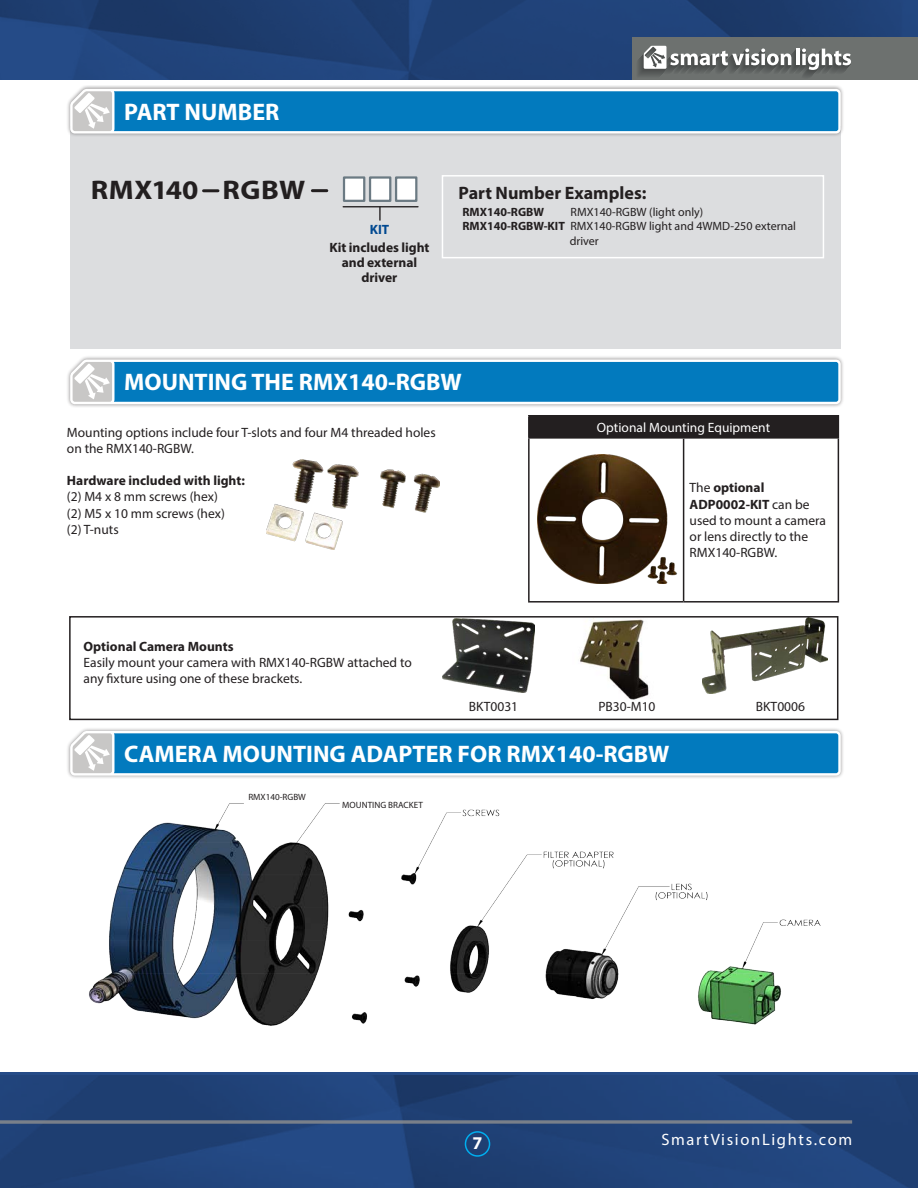
<style>
.page{position:relative;width:918px;height:1188px;background:#fff}
.page>*{position:absolute;margin:0;border:0;box-sizing:border-box;transform-origin:0 0}
.t1{font:700 27px "Myriad Pro";letter-spacing:.01em;color:#231f20;scale:1.09 1}
.t2{font:700 24px "Myriad Pro";color:#fff}
.t3{font:700 18px "Myriad Pro";color:#231f20}
.t4{font:700 18px "Myriad Pro";color:#fff}
.t5{font:16.5px "Myriad Pro";letter-spacing:.1em;color:#fff}
.t6{font:13.5px/16.2px "Myriad Pro";color:#231f20}
.t7{font:700 13.5px/15px "Myriad Pro";color:#231f20;text-align:center}
.t8{font:13.5px "Myriad Pro";color:#fff}
.t9{font:700 13.5px "Myriad Pro";color:#014991}
.t10{font:12px "Myriad Pro";color:#231f20}
.t11{font:700 12px "Myriad Pro";color:#231f20}
.t12{font:9.15px "Myriad Pro";color:#231f20}
.s1{font-weight:700}
</style>
<div class="page">
<img style="left:0;top:0;width:918px;height:79px">
<img style="left:0;top:1075px;width:918px;height:113px">
<svg style="left:0;top:1120px;width:852px;height:4px"></svg>
<div style="left:465px;top:1131px;width:25px;height:26px;border:2px solid #00aeef;border-radius:50%"></div>
<div style="left:633px;top:37px;width:285px;height:42px;background:#6d716f"></div>
<svg style="left:638px;top:46px;width:213px;height:31px"></svg>
<div style="left:70px;top:126px;width:771px;height:222px;background:#dcdddf"></div>
<div style="left:66px;top:85px;width:779px;height:53px;background:#231f20;opacity:.5"></div>
<svg style="left:70px;top:89px;width:771px;height:45px"></svg>
<img style="left:267px;top:459px;width:172px;height:91px">
<img style="left:442px;top:619px;width:92px;height:74px">
<img style="left:579px;top:619px;width:70px;height:81px">
<img style="left:703px;top:619px;width:124px;height:74px">
<div style="left:69px;top:616px;width:769px;height:104px;border:2px solid #231f20"></div>
<div style="left:66px;top:727px;width:779px;height:53px;background:#231f20;opacity:.5"></div>
<svg style="left:70px;top:731px;width:771px;height:45px"></svg>
<img style="left:87px;top:772px;width:739px;height:254px">
<svg style="left:94px;top:991px;width:9px;height:7px"></svg>
<div style="left:245px;top:799px;width:40px;height:11px;background:#fff"></div>
<div style="left:341px;top:799px;width:48px;height:12px;background:#fff"></div>
<div style="left:442px;top:175px;width:382px;height:83px;background:#dcdddf;border:2px solid #fff"></div>
<div style="left:529px;top:416px;width:309px;height:22px;background:#231f20"></div>
<hr style="left:528px;top:439px;width:2px;height:162px;background:#231f20">
<hr style="left:683px;top:439px;width:1px;height:162px;background:#231f20">
<hr style="left:838px;top:439px;width:1px;height:162px;background:#231f20">
<hr style="left:528px;top:601px;width:156px;height:2px;background:#231f20">
<hr style="left:684px;top:601px;width:155px;height:2px;background:#231f20">
<hr style="left:528px;top:415px;width:156px;height:1px;background:#231f20">
<hr style="left:528px;top:416px;width:2px;height:21px;background:#231f20">
<hr style="left:684px;top:415px;width:155px;height:1px;background:#231f20">
<svg style="left:838px;top:416px;width:1px;height:21px"></svg>
<hr style="left:528px;top:437px;width:156px;height:2px;background:#231f20">
<hr style="left:684px;top:437px;width:155px;height:2px;background:#231f20">
<img style="left:538px;top:455px;width:145px;height:129px">
<div style="left:66px;top:355px;width:779px;height:53px;background:#231f20;opacity:.5"></div>
<svg style="left:70px;top:360px;width:771px;height:44px"></svg>
<svg style="left:379px;top:207px;width:2px;height:13px"></svg>
<hr style="left:343px;top:206px;width:75px;height:1px;background:#231f20">
<div style="left:343px;top:176px;width:22px;height:26px;background:#fff;border:2px solid #6b7a83"></div>
<div style="left:369px;top:176px;width:22px;height:26px;background:#fff;border:2px solid #6b7a83"></div>
<div style="left:395px;top:176px;width:22px;height:26px;background:#fff;border:2px solid #6b7a83"></div>
<hr style="left:312px;top:189px;width:15px;height:3px;background:#231f20">
<hr style="left:204px;top:189px;width:14px;height:3px;background:#231f20">
<p class="t2" style="left:124px;top:96px;width:157px">PART NUMBER</p>
<p class="t1" style="left:91px;top:172px;width:198px">RMX140 RGBW</p>
<p class="t9" style="left:370px;top:220px;width:21px">KIT</p>
<p class="t7" style="left:329px;top:239px;width:102px">Kit includes light and external driver</p>
<p class="t3" style="left:459px;top:181px;width:189px">Part Number Examples:</p>
<p class="t11" style="left:463px;top:204px;width:83px">RMX140-RGBW</p>
<p class="t10" style="left:571px;top:205px;width:134px">RMX140-RGBW (light only)</p>
<p class="t10" style="left:463px;top:219px;width:335px"><span class="s1">RMX140-RGBW-KIT</span> RMX140-RGBW light and 4WMD-250 external</p>
<p class="t10" style="left:570px;top:233px;width:31px">driver</p>
<p class="t2" style="left:124px;top:366px;width:339px">MOUNTING THE RMX140-RGBW</p>
<p class="t6" style="left:67px;top:424px;width:370px">Mounting options include four T-slots and four M4 threaded holes on the RMX140-RGBW.</p>
<p class="t7" style="left:67px;top:473px;width:180px">Hardware included with light:</p>
<p class="t6" style="left:67px;top:489px;width:153px">(2) M4 x 8 mm screws (hex)</p>
<p class="t6" style="left:67px;top:505px;width:159px">(2) M5 x 10 mm screws (hex)</p>
<p class="t6" style="left:67px;top:521px;width:53px">(2) T-nuts</p>
<p class="t8" style="left:597px;top:419px;width:175px">Optional Mounting Equipment</p>
<p class="t6" style="left:690px;top:480px;width:138px">The <span class="s1">optional<br>ADP0002-KIT</span> can be used to mount a camera or lens directly to the<br>RMX140-RGBW.</p>
<p class="t7" style="left:84px;top:638px;width:152px">Optional Camera Mounts</p>
<p class="t6" style="left:84px;top:654px;width:330px">Easily mount your camera with RMX140-RGBW attached to any fixture using one of these brackets.</p>
<p class="t6" style="left:469px;top:698px;width:51px">BKT0031</p>
<p class="t6" style="left:598px;top:698px;width:59px">PB30-M10</p>
<p class="t6" style="left:756px;top:698px;width:51px">BKT0006</p>
<p class="t2" style="left:124px;top:738px;width:547px">CAMERA MOUNTING ADAPTER FOR RMX140-RGBW</p>
<p class="t12" style="left:248px;top:792px;width:59px">RMX140-RGBW</p>
<p class="t12" style="left:342px;top:799px;width:82px">MOUNTING BRACKET</p>
<p class="t4" style="left:473px;top:1131px;width:11px">7</p>
<p class="t5" style="left:661px;top:1130px;width:192px">SmartVisionLights.com</p>
</div>
